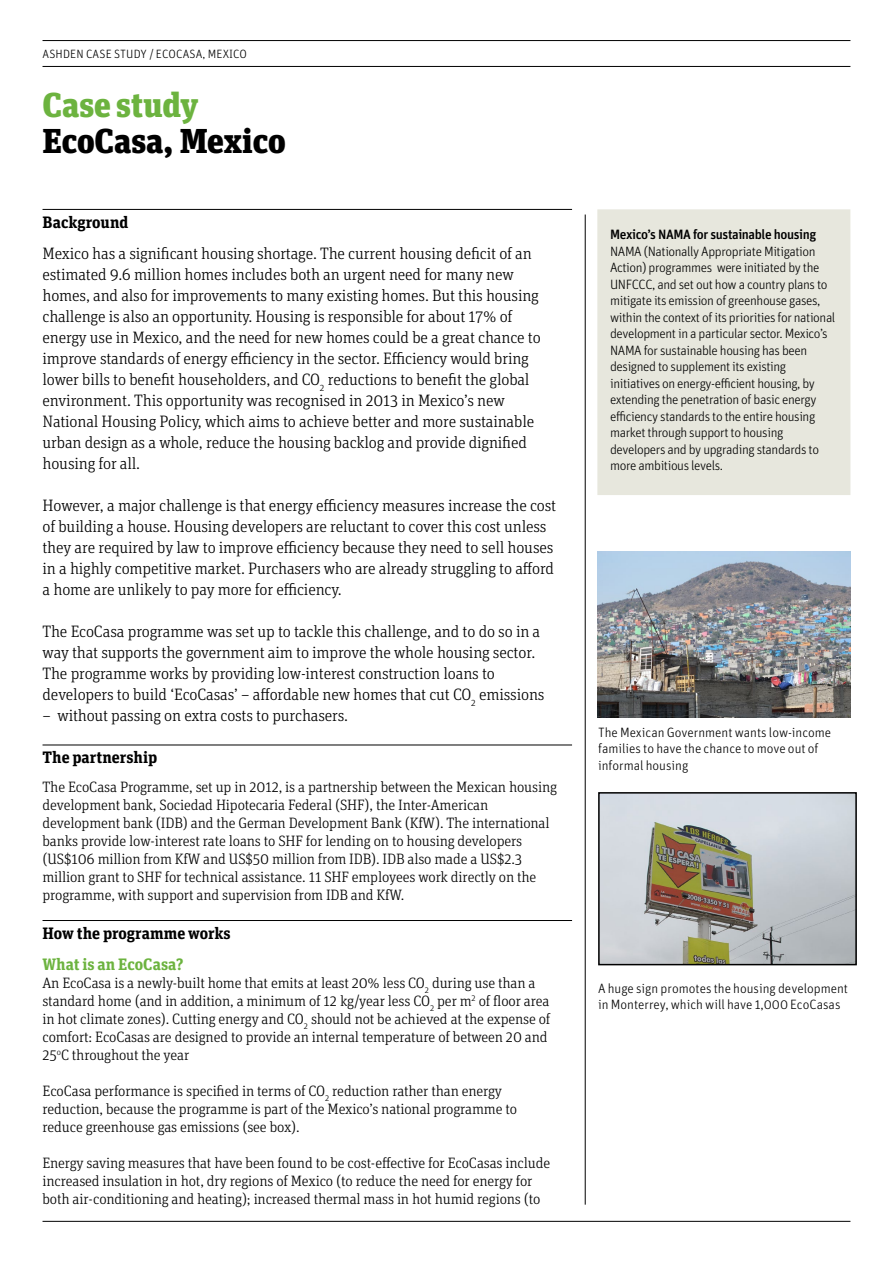
<style>
.page{position:relative;width:893px;height:1263px;background:#fff}
.page>*{position:absolute;margin:0;border:0;box-sizing:border-box;transform-origin:0 0}
.t1{font:900 34.5px "Unit Slab Pro";letter-spacing:-.005em;color:#000}
.t2{font:900 34.5px "Unit Slab Pro";letter-spacing:-.005em;color:#6cb33f}
.t3{font:300 16.5px/21px "Unit Slab Pro";letter-spacing:-.01em;color:#000}
.t4{font:700 16.5px "Unit Slab Pro";color:#000}
.t5{font:700 16.5px "Unit Slab Pro";color:#6cb33f}
.t6{font:300 15px/18px "Unit Slab Pro";letter-spacing:-.01em;color:#000}
.t7{font:300 13.5px/16.5px "Unit Pro";letter-spacing:-.03em;color:#000}
.t8{font:300 13.5px/16.5px "Unit Pro";color:#000}
.t9{font:500 13.5px "Unit Pro";letter-spacing:-.03em;color:#000}
.t10{font:300 12px "Unit Pro";letter-spacing:.01em;color:#000}
</style>
<div class="page">
<hr style="left:43px;top:209px;width:529px;height:1px;background:#000">
<hr style="left:43px;top:745px;width:529px;height:1px;background:#000">
<hr style="left:43px;top:920px;width:529px;height:1px;background:#000">
<hr style="left:43px;top:1221px;width:807px;height:1px;background:#000">
<hr style="left:585px;top:215px;width:1px;height:990px;background:#000">
<hr style="left:43px;top:40px;width:807px;height:1px;background:#000">
<hr style="left:43px;top:66px;width:807px;height:1px;background:#000">
<div style="left:597px;top:209px;width:253px;height:286px;background:#e7e7dd"></div>
<img style="left:597px;top:552px;width:253px;height:166px">
<img style="left:601px;top:795px;width:253px;height:167px">
<div style="left:598px;top:792px;width:259px;height:173px;border:2px solid #000"></div>
<p class="t10" style="left:43px;top:47px;width:206px">ASHDEN CASE STUDY / ECOCASA, MEXICO</p>
<h1 class="t2" style="left:43px;top:78px;width:158px">Case study</h1>
<h1 class="t1" style="left:43px;top:114px;width:245px">EcoCasa, Mexico</h1>
<p class="t4" style="left:43px;top:210px;width:88px">Background</p>
<p class="t3" style="left:43px;top:242px;width:500px">Mexico has a significant housing shortage. The current housing deficit of an estimated 9.6 million homes includes both an urgent need for many new homes, and also for improvements to many existing homes. But this housing challenge is also an opportunity. Housing is responsible for about 17% of energy use in Mexico, and the need for new homes could be a great chance to improve standards of energy efficiency in the sector. Efficiency would bring lower bills to benefit householders, and CO<sub>2</sub> reductions to benefit the global environment. This opportunity was recognised in 2013 in Mexico’s new National Housing Policy, which aims to achieve better and more sustainable urban design as a whole, reduce the housing backlog and provide dignified housing for all.</p>
<p class="t3" style="left:43px;top:494px;width:515px">However, a major challenge is that energy efficiency measures increase the cost of building a house. Housing developers are reluctant to cover this cost unless they are required by law to improve efficiency because they need to sell houses in a highly competitive market. Purchasers who are already struggling to afford a home are unlikely to pay more for efficiency.</p>
<p class="t3" style="left:43px;top:620px;width:503px">The EcoCasa programme was set up to tackle this challenge, and to do so in a way that supports the government aim to improve the whole housing sector.<br>The programme works by providing low-interest construction loans to developers to build ‘EcoCasas’ – affordable new homes that cut CO<sub>2</sub> emissions</p>
<p class="t3" style="left:43px;top:704px;width:307px">– without passing on extra costs to purchasers.</p>
<p class="t4" style="left:43px;top:745px;width:116px">The partnership</p>
<p class="t6" style="left:43px;top:777px;width:516px">The EcoCasa Programme, set up in 2012, is a partnership between the Mexican housing development bank, Sociedad Hipotecaria Federal (SHF), the Inter-American development bank (IDB) and the German Development Bank (KfW). The international banks provide low-interest rate loans to SHF for lending on to housing developers (US$106 million from KfW and US$50 million from IDB). IDB also made a US$2.3 million grant to SHF for technical assistance. 11 SHF employees work directly on the programme, with support and supervision from IDB and KfW.</p>
<p class="t4" style="left:43px;top:921px;width:190px">How the programme works</p>
<p class="t5" style="left:43px;top:952px;width:143px">What is an EcoCasa?</p>
<p class="t6" style="left:43px;top:973px;width:509px">An EcoCasa is a newly-built home that emits at least 20% less CO<sub>2</sub> during use than a standard home (and in addition, a minimum of 12 kg/year less CO<sub>2</sub> per m<sup>2</sup> of floor area in hot climate zones). Cutting energy and CO<sub>2</sub> should not be achieved at the expense of comfort: EcoCasas are designed to provide an internal temperature of between 20 and 25<sup>o</sup>C throughout the year</p>
<p class="t6" style="left:43px;top:1081px;width:476px">EcoCasa performance is specified in terms of CO<sub>2</sub> reduction rather than energy reduction, because the programme is part of the Mexico’s national programme to reduce greenhouse gas emissions (see box).</p>
<p class="t6" style="left:43px;top:1153px;width:509px">Energy saving measures that have been found to be cost-effective for EcoCasas include increased insulation in hot, dry regions of Mexico (to reduce the need for energy for both air-conditioning and heating); increased thermal mass in hot humid regions (to</p>
<p class="t9" style="left:610px;top:226px;width:208px">Mexico’s NAMA for sustainable housing</p>
<p class="t7" style="left:610px;top:243px;width:227px">NAMA (Nationally Appropriate Mitigation Action) programmes were initiated by the UNFCCC, and set out how a country plans to mitigate its emission of greenhouse gases, within the context of its priorities for national development in a particular sector. Mexico’s NAMA for sustainable housing has been designed to supplement its existing initiatives on energy-efficient housing, by extending the penetration of basic energy efficiency standards to the entire housing market through support to housing developers and by upgrading standards to more ambitious levels.</p>
<p class="t8" style="left:598px;top:724px;width:235px">The Mexican Government wants low-income families to have the chance to move out of informal housing</p>
<p class="t8" style="left:598px;top:980px;width:251px">A huge sign promotes the housing development in Monterrey, which will have 1,000 EcoCasas</p>
</div>
